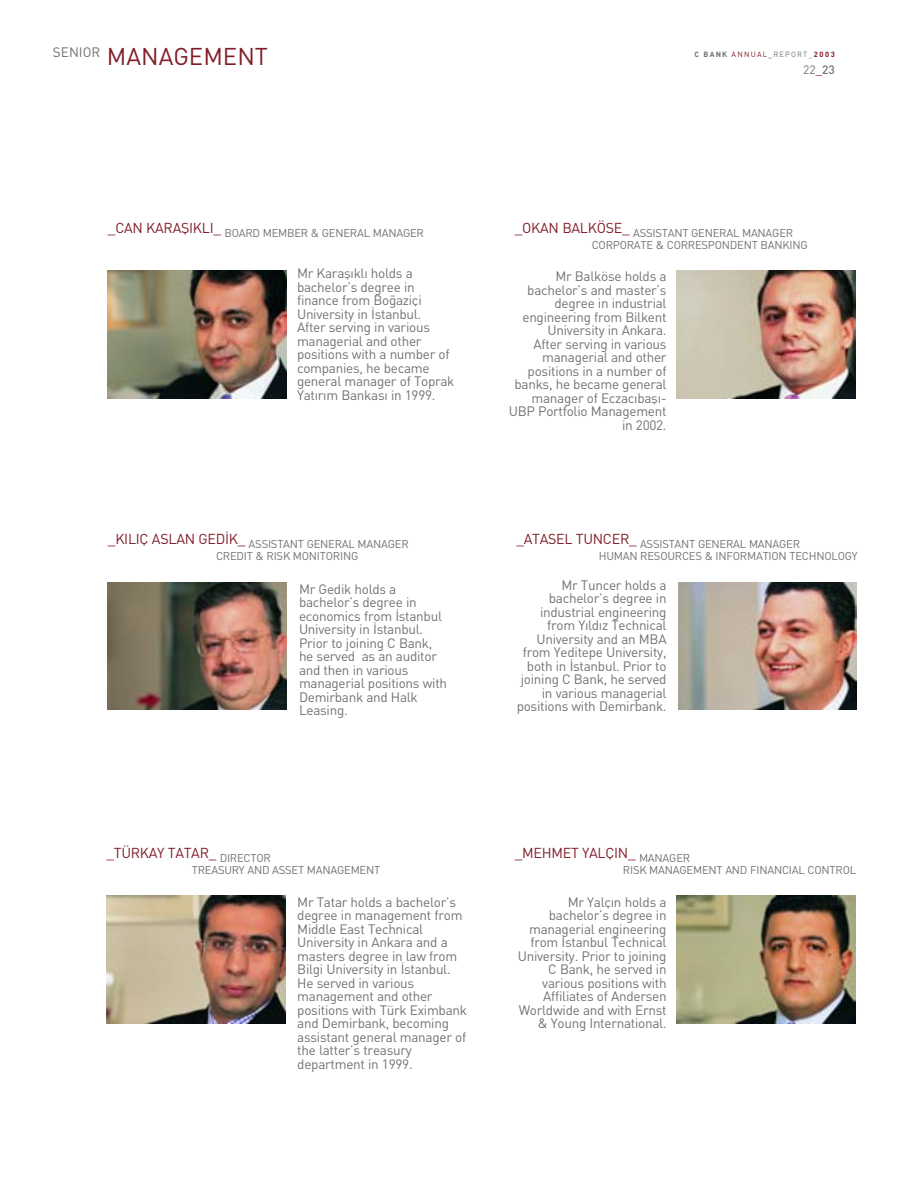
<style>
.page{position:relative;width:915px;height:1189px;background:#fff}
.page>*{position:absolute;margin:0;border:0;box-sizing:border-box;transform-origin:0 0}
.t1{font:24px "DIN Bek";color:#801c27}
.t2{font:14.25px "DIN Bek";letter-spacing:-.02em;color:#801c27}
.t3{font:13.5px/13.5px "DIN Bek";letter-spacing:-.02em;color:#6f7276;text-align:right}
.t4{font:12px "DIN Bek";color:#6f7276}
.t5{font:11.25px/12px "DIN Bek";letter-spacing:-.02em;color:#6f7276}
.t6{font:7.5px "DIN Bek";letter-spacing:.155em;color:#801c27}
.s1{font-family:"DI Nbek";font-weight:700;color:#6f7276}
.s2{color:#6f7276}
.s3{font-family:"DI Nbek";font-weight:700}
.s4{color:#801c27}
.s5{font-family:"DI Nbek";font-weight:500}
</style>
<div class="page">
<img style="left:106px;top:270px;width:751px;height:754px">
<h1 class="t1" style="left:53px;top:42px;width:217px"><sup>SENIOR</sup> MANAGEMENT</h1>
<p class="t6" style="left:694px;top:50px;width:142px"><span class="s1">C BANK</span> ANNUAL_<span class="s2">REPORT_</span><span class="s3">2003</span></p>
<p class="t4" style="left:803px;top:62px;width:33px">22<span class="s4">_</span><span class="s5">23</span></p>
<p class="t5" style="left:108px;top:226px;width:317px"><sup>_CAN</sup> <sup>KARAfiIKLI_</sup> BOARD MEMBER &amp; GENERAL MANAGER</p>
<p class="t5" style="left:592px;top:226px;width:218px;text-indent:-77px"><sup>_OKAN</sup> <sup>BALKÖSE_</sup> ASSISTANT GENERAL MANAGER<br>CORPORATE &amp; CORRESPONDENT BANKING</p>
<p class="t3" style="left:297px;top:266px;width:159px;text-align:left">Mr Karafl›kl› holds a bachelor’s degree in finance from Bo¤aziçi<br>University in ‹stanbul.<br>After serving in various managerial and other positions with a number of companies, he became general manager of Toprak<br>Yat›r›m Bankas› in 1999.</p>
<p class="t5" style="left:216px;top:537px;width:194px;text-indent:-108px"><sup>_KILIÇ</sup> <sup>ASLAN</sup> <sup>GED‹K_</sup> ASSISTANT GENERAL MANAGER<br>CREDIT &amp; RISK MONITORING</p>
<p class="t3" style="left:299px;top:582px;width:150px;text-align:left">Mr Gedik holds a bachelor’s degree in economics from ‹stanbul<br>University in ‹stanbul.<br>Prior to joining C Bank, he served as an auditor and then in various managerial positions with<br>Demirbank and Halk<br>Leasing.</p>
<p class="t3" style="left:509px;top:269px;width:159px">Mr Balköse holds a bachelor’s and master’s degree in industrial engineering from Bilkent<br>University in Ankara.<br>After serving in various managerial and other positions in a number of banks, he became general manager of Eczac›bafl›-<br>UBP Portfolio Management in 2002.</p>
<p class="t5" style="left:599px;top:537px;width:260px;text-indent:-82px"><sup>_ATASEL</sup> <sup>TUNCER_</sup> ASSISTANT GENERAL MANAGER<br>HUMAN RESOURCES &amp; INFORMATION TECHNOLOGY</p>
<p class="t3" style="left:517px;top:577px;width:151px">Mr Tuncer holds a bachelor’s degree in industrial engineering from Y›ld›z Technical<br>University and an MBA from Yeditepe University, both in ‹stanbul. Prior to joining C Bank, he served in various managerial positions with Demirbank.</p>
<p class="t2" style="left:106px;top:843px;width:166px">_TÜRKAY TATAR_ <sub>DIRECTOR</sub></p>
<p class="t5" style="left:192px;top:863px;width:190px">TREASURY AND ASSET MANAGEMENT</p>
<p class="t3" style="left:297px;top:894px;width:171px;text-align:left">Mr Tatar holds a bachelor’s degree in management from<br>Middle East Technical<br>University in Ankara and a masters degree in law from<br>Bilgi University in ‹stanbul.<br>He served in various management and other positions with Türk Eximbank and Demirbank, becoming assistant general manager of the latter’s treasury department in 1999.</p>
<p class="t2" style="left:515px;top:843px;width:177px">_MEHMET YALÇIN_ <sub>MANAGER</sub></p>
<p class="t5" style="left:623px;top:863px;width:235px">RISK MANAGEMENT AND FINANCIAL CONTROL</p>
<p class="t3" style="left:518px;top:894px;width:150px">Mr Yalç›n holds a bachelor’s degree in managerial engineering from ‹stanbul Technical<br>University. Prior to joining<br>C Bank, he served in various positions with<br>Affiliates of Andersen<br>Worldwide and with Ernst &amp; Young International.</p>
</div>
